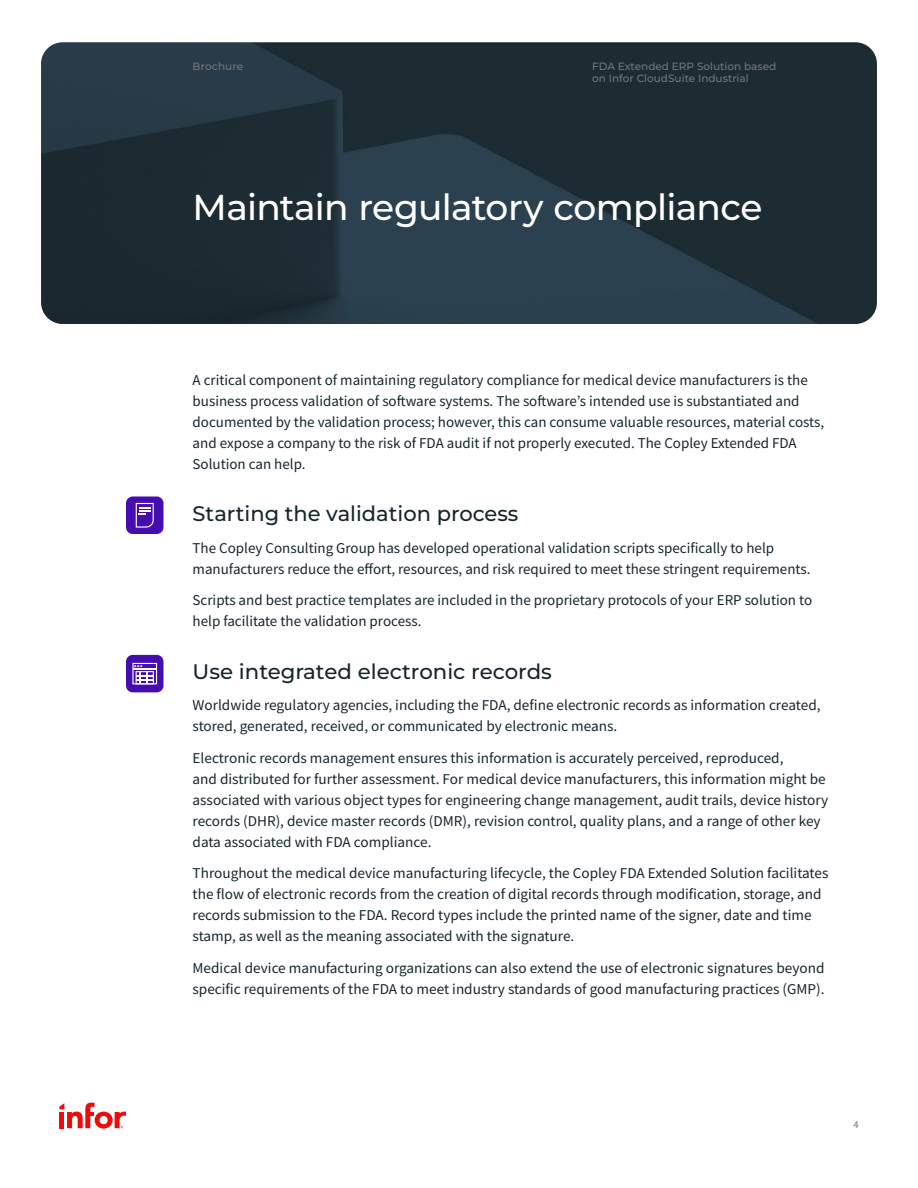
<style>
.page{position:relative;width:918px;height:1188px;background:#fff}
.page>*{position:absolute;margin:0;border:0;box-sizing:border-box;transform-origin:0 0}
.t1{font:500 36px "Montserrat";letter-spacing:-.02em;color:#fff}
.t2{font:500 21px "Montserrat";color:#15262e}
.t3{font:15px/21px "Source Sans Pro";color:#15262e}
.t4{font:500 10.5px/12px "Montserrat";color:#747777}
.t5{font:10.5px "Source Sans Pro";color:#747777}
</style>
<div class="page">
<img style="left:41px;top:42px;width:836px;height:282px">
<svg style="left:59px;top:1103px;width:67px;height:26px"></svg>
<div style="left:126px;top:655px;width:37px;height:37px;background:#450db0;border-radius:7px"></div>
<svg style="left:132px;top:663px;width:25px;height:21px"></svg>
<div style="left:126px;top:497px;width:37px;height:37px;background:#450db0;border-radius:7px"></div>
<svg style="left:136px;top:503px;width:18px;height:25px"></svg>
<p class="t4" style="left:193px;top:59px;width:52px">Brochure</p>
<p class="t4" style="left:592px;top:60px;width:186px">FDA Extended ERP Solution based on Infor CloudSuite Industrial</p>
<h1 class="t1" style="left:193px;top:182px;width:571px">Maintain regulatory compliance</h1>
<p class="t3" style="left:193px;top:369px;width:633px">A critical component of maintaining regulatory compliance for medical device manufacturers is the business process validation of software systems. The software’s intended use is substantiated and documented by the validation process; however, this can consume valuable resources, material costs, and expose a company to the risk of FDA audit if not properly executed. The Copley Extended FDA Solution can help.</p>
<h2 class="t2" style="left:193px;top:499px;width:327px">Starting the validation process</h2>
<p class="t3" style="left:193px;top:537px;width:619px">The Copley Consulting Group has developed operational validation scripts specifically to help manufacturers reduce the effort, resources, and risk required to meet these stringent requirements.</p>
<p class="t3" style="left:193px;top:590px;width:621px">Scripts and best practice templates are included in the proprietary protocols of your ERP solution to help facilitate the validation process.</p>
<h2 class="t2" style="left:193px;top:657px;width:361px">Use integrated electronic records</h2>
<p class="t3" style="left:193px;top:695px;width:629px">Worldwide regulatory agencies, including the FDA, define electronic records as information created, stored, generated, received, or communicated by electronic means.</p>
<p class="t3" style="left:193px;top:747px;width:637px">Electronic records management ensures this information is accurately perceived, reproduced,<br>and distributed for further assessment. For medical device manufacturers, this information might be associated with various object types for engineering change management, audit trails, device history records (DHR), device master records (DMR), revision control, quality plans, and a range of other key data associated with FDA compliance.</p>
<p class="t3" style="left:193px;top:863px;width:637px">Throughout the medical device manufacturing lifecycle, the Copley FDA Extended Solution facilitates the flow of electronic records from the creation of digital records through modification, storage, and records submission to the FDA. Record types include the printed name of the signer, date and time stamp, as well as the meaning associated with the signature.</p>
<p class="t3" style="left:193px;top:957px;width:633px">Medical device manufacturing organizations can also extend the use of electronic signatures beyond specific requirements of the FDA to meet industry standards of good manufacturing practices (GMP).</p>
<p class="t5" style="left:853px;top:1118px;width:7px">4</p>
</div>
